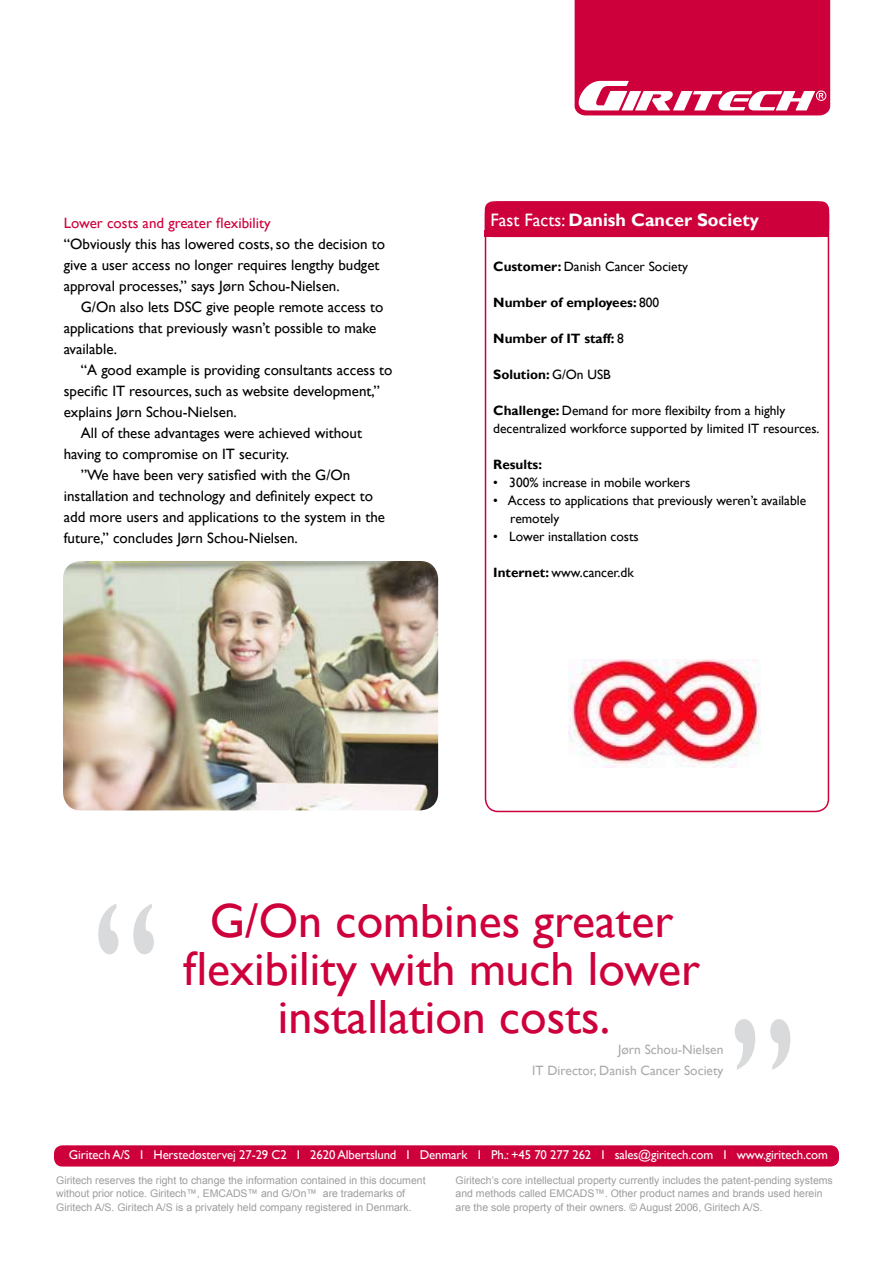
<style>
.page{position:relative;width:893px;height:1263px;background:#fff}
.page>*{position:absolute;margin:0;border:0;box-sizing:border-box;transform-origin:0 0}
.t1{font:210px "Gill Sans";color:#d9dadb;scale:.75 1}
.t2{font:48px/48px "Gill Sans";color:#ce003c;text-align:center}
.t3{font:700 18px "Gill Sans";color:#fff}
.t4{font:15px/21px "Gill Sans";color:#000}
.t5{font:15px "Gill Sans";color:#ce003c}
.t6{font:13.5px/18px "Gill Sans";color:#000}
.t7{font:700 13.5px "Gill Sans";color:#000}
.t8{font:13.5px "Gill Sans";color:#ababad}
.t9{font:12.75px "Gill Sans";letter-spacing:-.01em;color:#fff}
.t10{font:10.5px/13.8px "Arial";color:#9c9d9f}
.s1{font-weight:400}
.s2{font-weight:700}
</style>
<div class="page">
<div style="left:54px;top:1145px;width:785px;height:21px;background:#ce003c;border-radius:9px"></div>
<div style="left:485px;top:201px;width:344px;height:611px;border:2px solid #ce003c;border-radius:13px"></div>
<div style="left:485px;top:201px;width:344px;height:36px;background:#ce003c;border-radius:9px"></div>
<div style="left:485px;top:230px;width:344px;height:7px;background:#ce003c"></div>
<svg style="left:575px;top:0;width:255px;height:115px;background:#d21d52"></svg>
<img style="left:568px;top:659px;width:192px;height:108px">
<img style="left:63px;top:561px;width:375px;height:249px;border-radius:18px">
<p class="t5" style="left:64px;top:215px;width:208px">Lower costs and greater flexibility</p>
<p class="t4" style="left:64px;top:234px;width:323px">“Obviously this has lowered costs, so the decision to give a user access no longer requires lengthy budget approval processes,” says Jørn Schou-Nielsen.</p>
<p class="t4" style="left:64px;top:297px;width:321px;text-indent:17px">G/On also lets DSC give people remote access to applications that previously wasn’t possible to make available.</p>
<p class="t4" style="left:81px;top:360px;width:313px">“A good example is providing consultants access to</p>
<p class="t4" style="left:64px;top:381px;width:317px">specific IT resources, such as website development,”</p>
<p class="t4" style="left:64px;top:402px;width:175px">explains Jørn Schou-Nielsen.</p>
<p class="t4" style="left:81px;top:423px;width:283px">All of these advantages were achieved without</p>
<p class="t4" style="left:64px;top:444px;width:227px">having to compromise on IT security.</p>
<p class="t4" style="left:81px;top:465px;width:271px">”We have been very satisfied with the G/On</p>
<p class="t4" style="left:64px;top:486px;width:311px">installation and technology and definitely expect to</p>
<p class="t4" style="left:64px;top:507px;width:323px">add more users and applications to the system in the</p>
<p class="t4" style="left:64px;top:528px;width:236px">future,” concludes Jørn Schou-Nielsen.</p>
<p class="t3" style="left:490px;top:209px;width:270px"><span class="s1">Fast Facts:</span> Danish Cancer Society</p>
<p class="t6" style="left:493px;top:258px;width:196px"><span class="s2">Customer:</span> Danish Cancer Society</p>
<p class="t7" style="left:493px;top:295px;width:168px">Number of employees: <span class="s1">800</span></p>
<p class="t7" style="left:493px;top:331px;width:132px">Number of IT staff: <span class="s1">8</span></p>
<p class="t7" style="left:493px;top:367px;width:119px">Solution: <span class="s1">G/On USB</span></p>
<p class="t6" style="left:493px;top:402px;width:328px"><span class="s2">Challenge:</span> Demand for more flexibilty from a highly decentralized workforce supported by limited IT resources.</p>
<p class="t7" style="left:493px;top:457px;width:50px">Results:</p>
<p class="t6" style="left:493px;top:474px;width:199px">• 300% increase in mobile workers</p>
<p class="t6" style="left:510px;top:492px;width:297px;text-indent:-17px">• Access to applications that previously weren’t available remotely</p>
<p class="t6" style="left:493px;top:528px;width:147px">• Lower installation costs</p>
<p class="t6" style="left:493px;top:564px;width:142px"><span class="s2">Internet:</span> www.cancer.dk</p>
<h1 class="t1" style="left:93px;top:856px;width:91px">“</h1>
<h2 class="t2" style="left:183px;top:897px;width:518px">G/On combines greater flexibility with much lower installation costs.</h2>
<p class="t8" style="left:618px;top:1041px;width:107px">Jørn Schou-Nielsen</p>
<p class="t8" style="left:532px;top:1062px;width:193px">IT Director, Danish Cancer Society</p>
<h1 class="t1" style="left:796px;top:1117px;width:91px;rotate:-180deg">“</h1>
<p class="t9" style="left:69px;top:1148px;width:761px">Giritech A/S I Herstedøstervej 27-29 C2 I 2620 Albertslund I Denmark I Ph.: +45 70 277 262 I sales@giritech.com I www.giritech.com</p>
<p class="t10" style="left:56px;top:1173px;width:371px">Giritech reserves the right to change the information contained in this document without prior notice. Giritech™, EMCADS™ and G/On™ are trademarks of<br>Giritech A/S. Giritech A/S is a privately held company registered in Denmark.</p>
<p class="t10" style="left:455px;top:1173px;width:379px">Giritech’s core intellectual property currently includes the patent-pending systems and methods called EMCADS™. Other product names and brands used herein are the sole property of their owners. © August 2006, Giritech A/S.</p>
</div>
